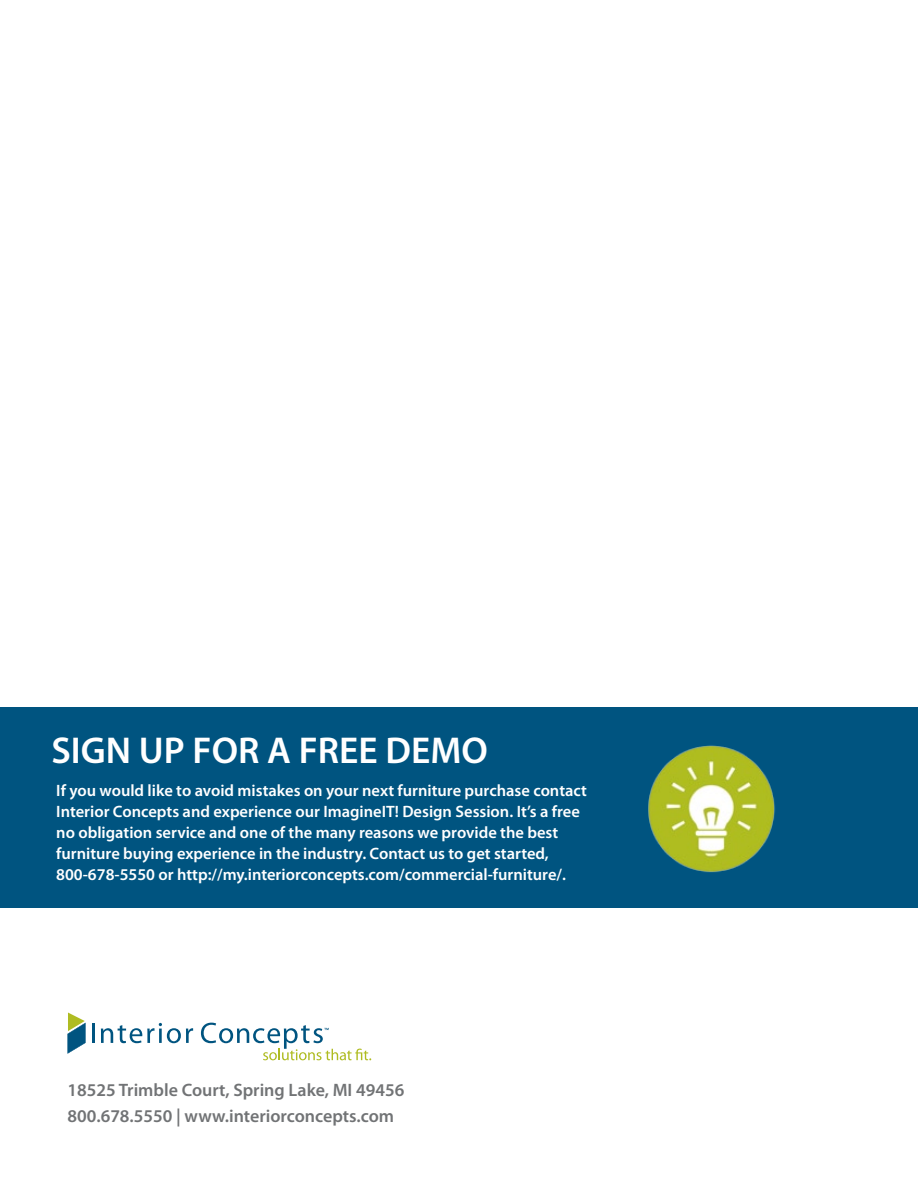
<style>
.page{position:relative;width:918px;height:1188px;background:#fff}
.page>*{position:absolute;margin:0;border:0;box-sizing:border-box;transform-origin:0 0}
.t1{font:600 37.5px "Myriad Pro";color:#fff}
.t2{font:600 18px/25.5px "Myriad Pro";color:#717375}
.t3{font:600 16.5px/21px "Myriad Pro";color:#fff}
</style>
<div class="page">
<div style="left:0;top:707px;width:918px;height:200px;background:#005480"></div>
<svg style="left:68px;top:1013px;width:18px;height:41px"></svg>
<hr style="left:92px;top:1023px;width:2px;height:20px;background:#005480">
<svg style="left:101px;top:1023px;width:92px;height:20px"></svg>
<svg style="left:201px;top:1023px;width:170px;height:37px"></svg>
<img style="left:648px;top:745px;width:127px;height:128px">
<h1 class="t1" style="left:51px;top:726px;width:438px">SIGN UP FOR A FREE DEMO</h1>
<p class="t3" style="left:56px;top:780px;width:532px">If you would like to avoid mistakes on your next furniture purchase contact Interior Concepts and experience our ImagineIT! Design Session. It’s a free no obligation service and one of the many reasons we provide the best furniture buying experience in the industry. Contact us to get started, 800-678-5550 or http://my.interiorconcepts.com/commercial-furniture/.</p>
<p class="t2" style="left:68px;top:1077px;width:338px">18525 Trimble Court, Spring Lake, MI 49456<br>800.678.5550 | www.interiorconcepts.com</p>
</div>
